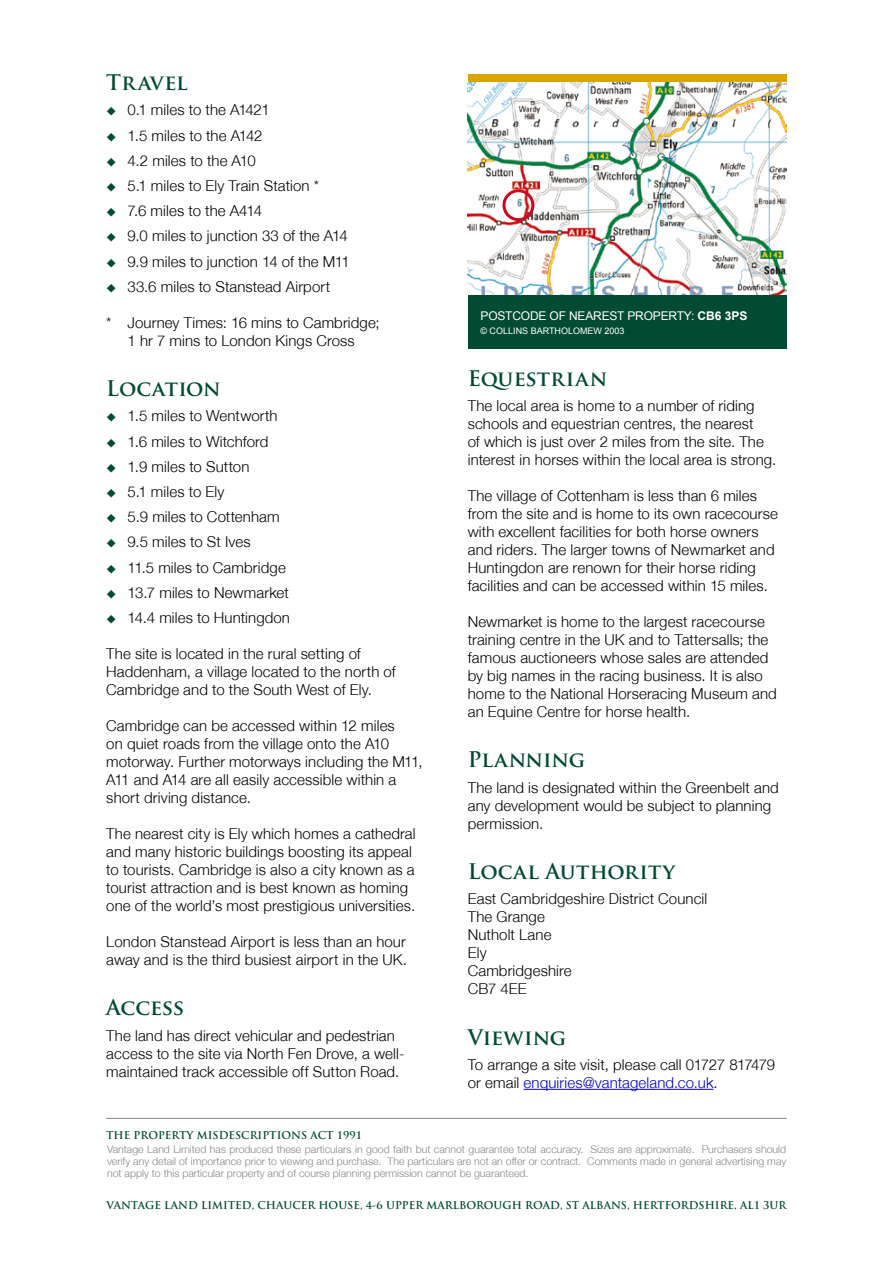
<style>
.page{position:relative;width:893px;height:1263px;background:#fff}
.page>*{position:absolute;margin:0;border:0;box-sizing:border-box;transform-origin:0 0}
.t1{font:700 21px "Trajan Pro";color:#004b31}
.t2{font:300 15px/18px "Helvetica Neue";letter-spacing:.01em;color:#000}
.t3{font:12px "Arial";letter-spacing:-.015em;color:#fff}
.t4{font:300 10.5px/12px "Helvetica Neue";color:#828785;text-align:justify}
.t5{font:700 10.5px "Trajan Pro";color:#004b31}
.t6{font:9px "Arial";color:#fff}
.s1{font-weight:700}
.s2{color:#00c}
</style>
<div class="page">
<div style="left:468px;top:74px;width:319px;height:9px;background:#d9a500"></div>
<img style="left:468px;top:83px;width:319px;height:213px">
<div style="left:468px;top:296px;width:319px;height:53px;background:#004b31"></div>
<div style="left:502px;top:189px;width:32px;height:32px;border:3px solid #cd071e;border-radius:50%"></div>
<hr style="left:524px;top:1089px;width:190px;height:1px;background:#00c">
<hr style="left:106px;top:1118px;width:681px;height:1px;background:#828785">
<h1 class="t1" style="left:106px;top:69px;width:83px">Travel</h1>
<p class="t2" style="left:128px;top:97px;width:224px;line-height:25.2px">0.1 miles to the A1421<br>1.5 miles to the A142<br>4.2 miles to the A10<br>5.1 miles to Ely Train Station *<br>7.6 miles to the A414<br>9.0 miles to junction 33 of the A14<br>9.9 miles to junction 14 of the M11<br>33.6 miles to Stanstead Airport</p>
<p class="t2" style="left:106px;top:313px;width:275px;text-align:center">* Journey Times: 16 mins to Cambridge;<br>1 hr 7 mins to London Kings Cross</p>
<h1 class="t1" style="left:106px;top:375px;width:116px">Location</h1>
<p class="t2" style="left:128px;top:403px;width:164px;line-height:25.2px">1.5 miles to Wentworth<br>1.6 miles to Witchford<br>1.9 miles to Sutton<br>5.1 miles to Ely<br>5.9 miles to Cottenham<br>9.5 miles to St Ives<br>11.5 miles to Cambridge<br>13.7 miles to Newmarket<br>14.4 miles to Huntingdon</p>
<p class="t2" style="left:106px;top:644px;width:291px">The site is located in the rural setting of<br>Haddenham, a village located to the north of<br>Cambridge and to the South West of Ely.</p>
<p class="t2" style="left:106px;top:716px;width:318px">Cambridge can be accessed within 12 miles<br>on quiet roads from the village onto the A10 motorway. Further motorways including the M11, A11 and A14 are all easily accessible within a short driving distance.</p>
<p class="t2" style="left:106px;top:824px;width:311px">The nearest city is Ely which homes a cathedral and many historic buildings boosting its appeal to tourists. Cambridge is also a city known as a tourist attraction and is best known as homing one of the world’s most prestigious universities.</p>
<p class="t2" style="left:106px;top:932px;width:302px">London Stanstead Airport is less than an hour away and is the third busiest airport in the UK.</p>
<h1 class="t1" style="left:106px;top:995px;width:79px">Access</h1>
<p class="t2" style="left:106px;top:1026px;width:300px">The land has direct vehicular and pedestrian access to the site via North Fen Drove, a well&shy;maintained track accessible off Sutton Road.</p>
<p class="t3" style="left:480px;top:308px;width:268px">POSTCODE OF NEAREST PROPERTY: <span class="s1">CB6 3PS</span></p>
<p class="t6" style="left:480px;top:324px;width:146px">© COLLINS BARTHOLOMEW 2003</p>
<h1 class="t1" style="left:468px;top:365px;width:141px">Equestrian</h1>
<p class="t2" style="left:468px;top:396px;width:310px">The local area is home to a number of riding schools and equestrian centres, the nearest<br>of which is just over 2 miles from the site. The interest in horses within the local area is strong.</p>
<p class="t2" style="left:468px;top:486px;width:312px">The village of Cottenham is less than 6 miles from the site and is home to its own racecourse with excellent facilities for both horse owners and riders. The larger towns of Newmarket and Huntingdon are renown for their horse riding facilities and can be accessed within 15 miles.</p>
<p class="t2" style="left:468px;top:612px;width:311px">Newmarket is home to the largest racecourse training centre in the UK and to Tattersalls; the famous auctioneers whose sales are attended by big names in the racing business. It is also home to the National Horseracing Museum and an Equine Centre for horse health.</p>
<h1 class="t1" style="left:468px;top:747px;width:119px">Planning</h1>
<p class="t2" style="left:468px;top:778px;width:312px">The land is designated within the Greenbelt and any development would be subject to planning permission.</p>
<h1 class="t1" style="left:468px;top:858px;width:209px">Local Authority</h1>
<p class="t2" style="left:468px;top:889px;width:241px">East Cambridgeshire District Council<br>The Grange<br>Nutholt Lane<br>Ely<br>Cambridgeshire<br>CB7 4EE</p>
<h1 class="t1" style="left:468px;top:1024px;width:100px">Viewing</h1>
<p class="t2" style="left:468px;top:1055px;width:309px">To arrange a site visit, please call 01727 817479 or email <span class="s2">enquiries@vantageland.co.uk</span>.</p>
<p class="t5" style="left:106px;top:1129px;width:257px">THE PROPERTY MISDESCRIPTIONS ACT 1991</p>
<p class="t4" style="left:107px;top:1143px;width:681px">Vantage Land Limited has produced these particulars in good faith but cannot guarantee total accuracy. Sizes are approximate. Purchasers should verify any detail of importance prior to viewing and purchase. The particulars are not an offer or contract. Comments made in general advertising may not apply to this particular property and of course planning permission cannot be guaranteed.</p>
<p class="t5" style="left:107px;top:1198px;width:681px">VANTAGE LAND LIMITED, CHAUCER HOUSE, 4-6 UPPER MARLBOROUGH ROAD, ST ALBANS, HERTFORDSHIRE, AL1 3UR</p>
</div>
